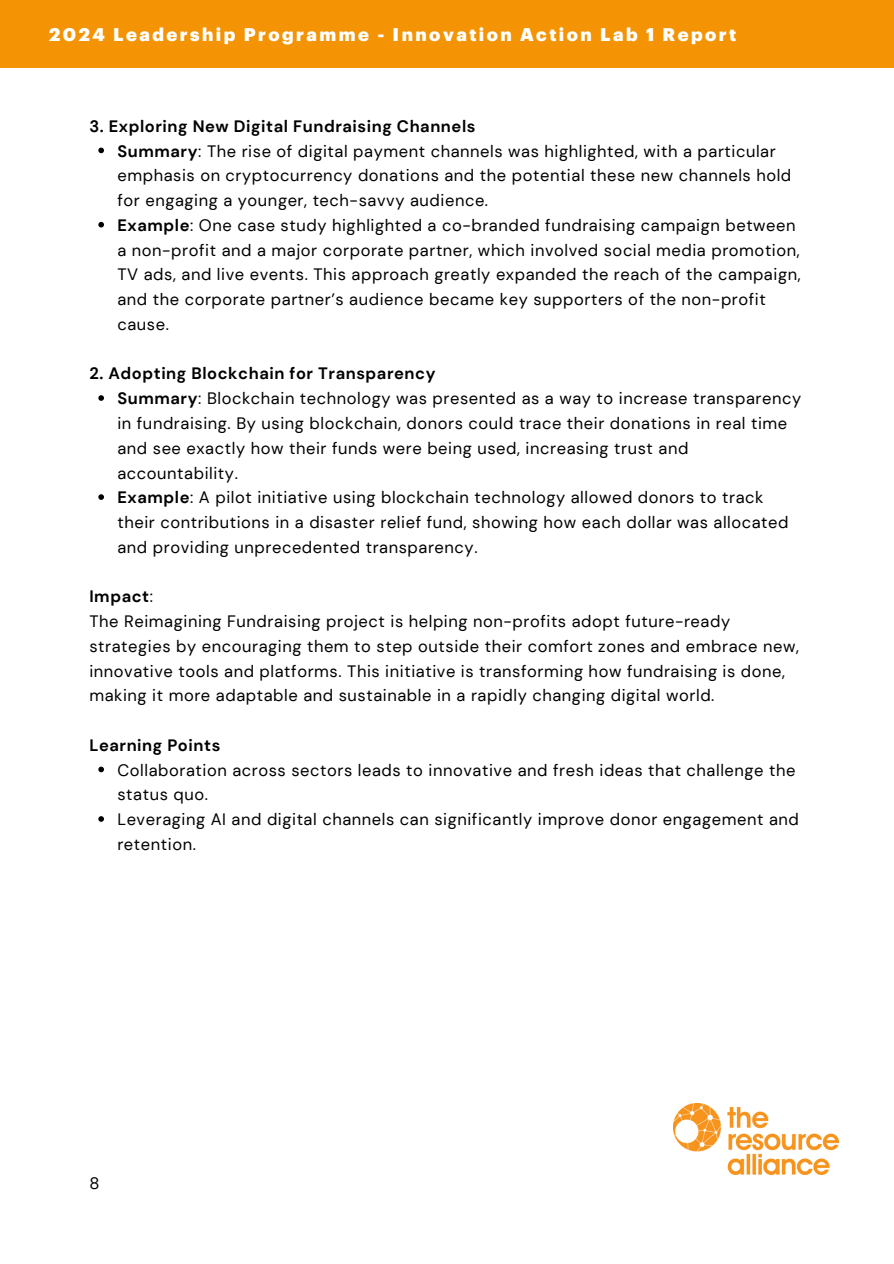
<style>
.page{position:relative;width:894px;height:1264px;background:#fff}
.page>*{position:absolute;margin:0;border:0;box-sizing:border-box;transform-origin:0 0}
.t1{font:900 18px "Graphik";letter-spacing:.135em;color:#fff}
.t2{font:16.5px/24.8px "DM Sans";letter-spacing:.035em;color:#000}
.t3{font:700 16.5px "DM Sans";letter-spacing:.035em;color:#000}
.s1{font-weight:700}
.s2{font-weight:400}
</style>
<div class="page">
<svg style="left:98px;top:148px;width:6px;height:5px"></svg>
<svg style="left:98px;top:222px;width:6px;height:5px"></svg>
<svg style="left:98px;top:395px;width:6px;height:6px"></svg>
<svg style="left:98px;top:494px;width:6px;height:6px"></svg>
<svg style="left:98px;top:766px;width:6px;height:6px"></svg>
<svg style="left:98px;top:816px;width:6px;height:5px"></svg>
<div style="left:0;top:0;width:893px;height:68px;background:#f49404"></div>
<img style="left:673px;top:1103px;width:165px;height:71px">
<p class="t1" style="left:49px;top:26px;width:688px">2024 Leadership Programme - Innovation Action Lab 1 Report</p>
<h1 class="t3" style="left:89px;top:115px;width:387px">3. Exploring New Digital Fundraising Channels</h1>
<h1 class="t2" style="left:117px;top:139px;width:675px"><span class="s1">Summary</span>: The rise of digital payment channels was highlighted, with a particular emphasis on cryptocurrency donations and the potential these new channels hold for engaging a younger, tech-savvy audience.</h1>
<p class="t2" style="left:117px;top:213px;width:684px"><span class="s1">Example</span>: One case study highlighted a co-branded fundraising campaign between a non-profit and a major corporate partner, which involved social media promotion, TV ads, and live events. This approach greatly expanded the reach of the campaign, and the corporate partner’s audience became key supporters of the non-profit cause.</p>
<p class="t3" style="left:89px;top:363px;width:347px">2. Adopting Blockchain for Transparency</p>
<h1 class="t2" style="left:117px;top:386px;width:685px"><span class="s1">Summary</span>: Blockchain technology was presented as a way to increase transparency in fundraising. By using blockchain, donors could trace their donations in real time and see exactly how their funds were being used, increasing trust and accountability.</h1>
<p class="t2" style="left:117px;top:485px;width:672px"><span class="s1">Example</span>: A pilot initiative using blockchain technology allowed donors to track their contributions in a disaster relief fund, showing how each dollar was allocated and providing unprecedented transparency.</p>
<p class="t3" style="left:89px;top:586px;width:65px">Impact<span class="s2">:</span></p>
<p class="t2" style="left:89px;top:609px;width:711px">The Reimagining Fundraising project is helping non-profits adopt future-ready strategies by encouraging them to step outside their comfort zones and embrace new, innovative tools and platforms. This initiative is transforming how fundraising is done, making it more adaptable and sustainable in a rapidly changing digital world.</p>
<p class="t3" style="left:89px;top:734px;width:132px">Learning Points</p>
<h1 class="t2" style="left:117px;top:757px;width:679px">Collaboration across sectors leads to innovative and fresh ideas that challenge the status quo.</h1>
<p class="t2" style="left:117px;top:807px;width:682px">Leveraging AI and digital channels can significantly improve donor engagement and retention.</p>
<p class="t2" style="left:89px;top:1171px;width:12px">8</p>
</div>
